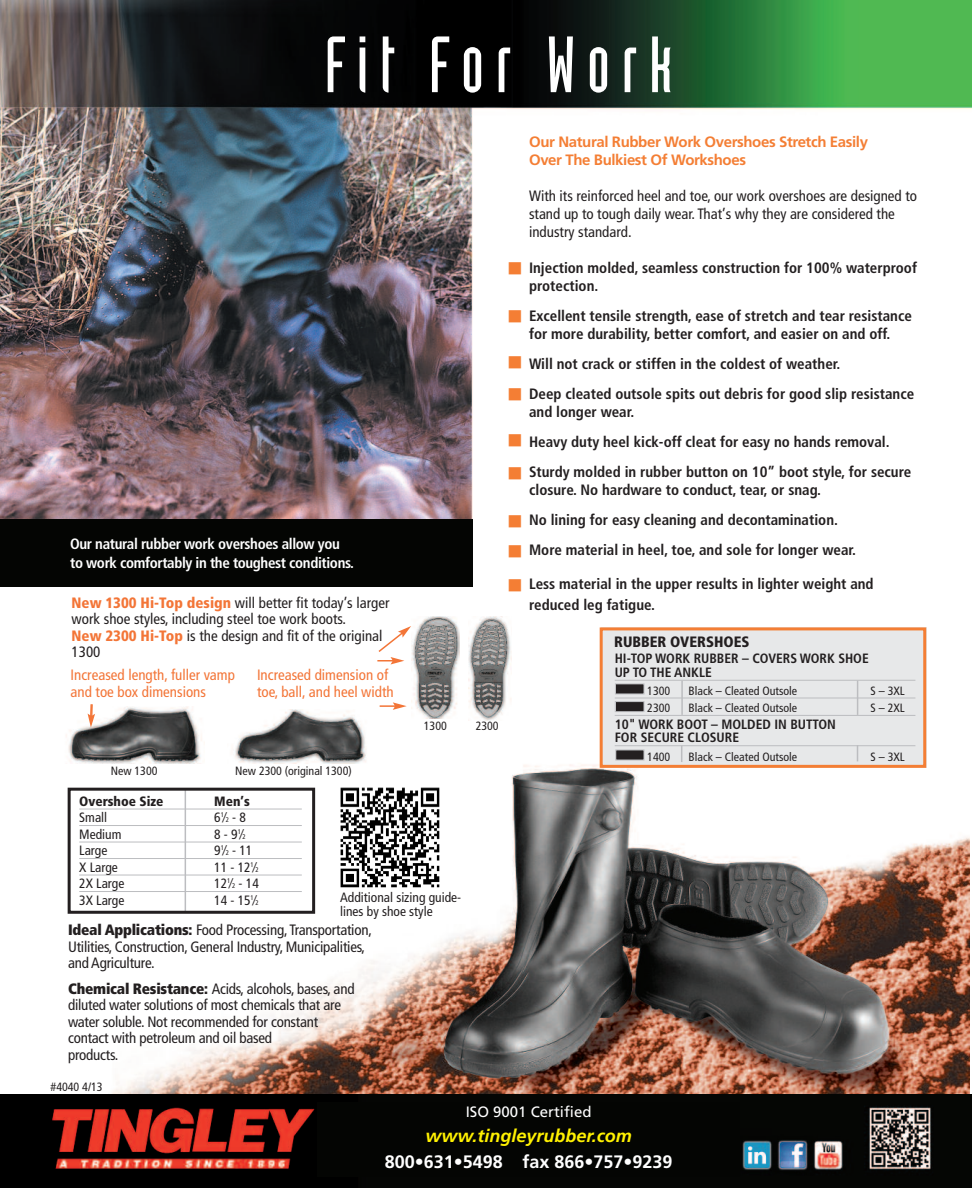
<style>
.page{position:relative;width:972px;height:1188px;background:#fff}
.page>*{position:absolute;margin:0;border:0;box-sizing:border-box;transform-origin:0 0}
.t1{font:78px "Industria Solid";letter-spacing:.15em;color:#fff}
.t2{font:21px "Wingdings";color:#f47e34}
.t3{font:700 18px "Frutiger";color:#fff}
.t4{font:italic 700 18px "Frutiger";color:#fff101}
.t5{font:700 condensed 15px/30px "Frutiger";color:#231f20}
.t6{font:condensed 15px/16.5px "Frutiger";letter-spacing:-.015em;color:#231f20}
.t7{font:condensed 15px/16.5px "Frutiger";color:#f37537}
.t8{font:700 condensed 15px/19.5px "Frutiger";letter-spacing:-.025em;color:#fff}
.t9{font:700 15px/18px "Frutiger";letter-spacing:-.025em;color:#f47e34}
.t10{font:15px "Frutiger";color:#fff}
.t11{font:900 condensed 15px "Frutiger";color:#231f20}
.t12{font:condensed 13.5px/13.5px "Frutiger";color:#231f20}
.t13{font:700 condensed 13.5px/13.5px "Frutiger";color:#231f20}
.t14{font:900 condensed 13.5px "Frutiger";color:#231f20}
.t15{font:condensed 12px "Frutiger";color:#231f20}
.s1{font-weight:900;color:#f37537}
.s2{font-size:6.75px}
.s3{font-weight:900}
</style>
<div class="page">
<img style="left:109px;top:616px;width:860px;height:479px">
<img style="left:0;top:0;width:972px;height:521px">
<div style="left:0;top:519px;width:472px;height:67px;background:#040503"></div>
<hr style="left:79px;top:809px;width:223px;height:1px;background:#bcbdc0">
<hr style="left:79px;top:825px;width:223px;height:1px;background:#bcbdc0">
<hr style="left:79px;top:842px;width:223px;height:1px;background:#bcbdc0">
<hr style="left:79px;top:858px;width:223px;height:1px;background:#bcbdc0">
<hr style="left:79px;top:875px;width:223px;height:1px;background:#bcbdc0">
<hr style="left:79px;top:891px;width:223px;height:1px;background:#bcbdc0">
<hr style="left:185px;top:790px;width:1px;height:121px;background:#bcbdc0">
<div style="left:68px;top:788px;width:247px;height:126px;border:3px solid #231f20"></div>
<img style="left:66px;top:707px;width:138px;height:57px">
<img style="left:228px;top:709px;width:149px;height:55px">
<img style="left:468px;top:617px;width:44px;height:103px">
<img style="left:411px;top:617px;width:49px;height:102px">
<div style="left:70px;top:595px;width:324px;height:73px;background:#fff"></div>
<svg style="left:88px;top:704px;width:7px;height:24px"></svg>
<svg style="left:377px;top:626px;width:34px;height:38px"></svg>
<svg style="left:380px;top:702px;width:27px;height:8px"></svg>
<div style="left:338px;top:787px;width:115px;height:111px;background:#fff"></div>
<img style="left:340px;top:787px;width:100px;height:101px">
<div style="left:601px;top:627px;width:325px;height:140px;background:#e7e8e9"></div>
<hr style="left:615px;top:680px;width:300px;height:1px;background:#bcbdc0">
<hr style="left:615px;top:698px;width:300px;height:1px;background:#bcbdc0">
<hr style="left:615px;top:715px;width:300px;height:1px;background:#bcbdc0">
<hr style="left:615px;top:745px;width:300px;height:1px;background:#bcbdc0">
<div style="left:600px;top:627px;width:326px;height:141px;border:3px solid #f47e34"></div>
<div style="left:616px;top:684px;width:28px;height:10px;background:#231f20"></div>
<div style="left:616px;top:702px;width:28px;height:9px;background:#231f20"></div>
<div style="left:615px;top:701px;width:29px;height:11px;border:1px solid #bcbdc0"></div>
<div style="left:616px;top:750px;width:28px;height:10px;background:#231f20"></div>
<hr style="left:681px;top:681px;width:2px;height:34px;background:#bcbdc0">
<hr style="left:857px;top:681px;width:1px;height:34px;background:#bcbdc0">
<svg style="left:857px;top:746px;width:1px;height:15px"></svg>
<svg style="left:681px;top:746px;width:1px;height:16px"></svg>
<img style="left:0;top:1095px;width:969px;height:93px">
<div style="left:317px;top:1102px;width:423px;height:74px;background:#040503"></div>
<svg style="left:509px;top:357px;width:12px;height:43px"></svg>
<svg style="left:509px;top:435px;width:12px;height:44px"></svg>
<svg style="left:509px;top:515px;width:12px;height:6px"></svg>
<h1 class="t1" style="left:325px;top:36px;width:349px">Fit For Work</h1>
<p class="t8" style="left:70px;top:535px;width:285px">Our natural rubber work overshoes allow you to work comfortably in the toughest conditions.</p>
<p class="t6" style="left:72px;top:595px;width:319px"><span class="s1">New 1300 Hi-Top design</span> will better fit today’s larger work shoe styles, including steel toe work boots.<br><span class="s1">New 2300 Hi-Top</span> is the design and fit of the original 1300</p>
<p class="t7" style="left:71px;top:668px;width:166px">Increased length, fuller vamp and toe box dimensions</p>
<p class="t7" style="left:257px;top:668px;width:138px">Increased dimension of toe, ball, and heel width</p>
<p class="t15" style="left:111px;top:766px;width:48px">New 1300</p>
<p class="t15" style="left:235px;top:766px;width:118px">New 2300 (original 1300)</p>
<p class="t15" style="left:424px;top:721px;width:25px">1300</p>
<p class="t15" style="left:476px;top:721px;width:25px">2300</p>
<p class="t14" style="left:79px;top:796px;width:86px">Overshoe Size</p>
<p class="t14" style="left:214px;top:796px;width:37px">Men’s</p>
<p class="t12" style="left:79px;top:812px;width:29px">Small</p>
<p class="t12" style="left:214px;top:812px;width:33px">6<sup>1</sup>⁄<span class="s2">2</span> - 8</p>
<p class="t12" style="left:79px;top:828px;width:44px">Medium</p>
<p class="t12" style="left:214px;top:828px;width:33px">8 - 9<sup>1</sup>⁄<span class="s2">2</span></p>
<p class="t12" style="left:79px;top:845px;width:30px">Large</p>
<p class="t12" style="left:214px;top:845px;width:40px">9<sup>1</sup>⁄<span class="s2">2</span> - 11</p>
<p class="t12" style="left:79px;top:861px;width:40px">X Large</p>
<p class="t12" style="left:214px;top:861px;width:46px">11 - 12<sup>1</sup>⁄<span class="s2">2</span></p>
<p class="t12" style="left:79px;top:878px;width:47px">2X Large</p>
<p class="t12" style="left:214px;top:878px;width:46px">12<sup>1</sup>⁄<span class="s2">2</span> - 14</p>
<p class="t12" style="left:79px;top:894px;width:47px">3X Large</p>
<p class="t12" style="left:214px;top:894px;width:46px">14 - 15<sup>1</sup>⁄<span class="s2">2</span></p>
<p class="t12" style="left:340px;top:892px;width:123px">Additional sizing guide&shy;lines by shoe style</p>
<p class="t6" style="left:68px;top:923px;width:305px"><span class="s3">Ideal Applications:</span> Food Processing, Transportation,<br>Utilities, Construction, General Industry, Municipalities, and Agriculture.</p>
<p class="t6" style="left:68px;top:982px;width:288px"><span class="s3">Chemical Resistance:</span> Acids, alcohols, bases, and diluted water solutions of most chemicals that are water soluble. Not recommended for constant contact with petroleum and oil based<br>products.</p>
<p class="t15" style="left:51px;top:1082px;width:53px">#4040 4/13</p>
<h2 class="t2" style="left:507px;top:257px;width:17px">■</h2>
<h2 class="t2" style="left:507px;top:305px;width:17px">■</h2>
<h2 class="t2" style="left:507px;top:574px;width:17px">■</h2>
<p class="t9" style="left:529px;top:134px;width:340px">Our Natural Rubber Work Overshoes Stretch Easily<br>Over The Bulkiest Of Workshoes</p>
<p class="t6" style="left:529px;top:188px;width:390px;line-height:18px">With its reinforced heel and toe, our work overshoes are designed to stand up to tough daily wear. That’s why they are considered the industry standard.</p>
<p class="t5" style="left:529px;top:260px;width:389px;line-height:18px">Injection molded, seamless construction for 100% waterproof protection.</p>
<p class="t5" style="left:529px;top:308px;width:384px;line-height:18px">Excellent tensile strength, ease of stretch and tear resistance for more durability, better comfort, and easier on and off.</p>
<p class="t5" style="left:529px;top:350px;width:387px">Will not crack or stiffen in the coldest of weather.<br>Deep cleated outsole spits out debris for good slip resistance</p>
<p class="t5" style="left:529px;top:398px;width:384px">and longer wear.<br>Heavy duty heel kick-off cleat for easy no hands removal.<br>Sturdy molded in rubber button on 10” boot style, for secure</p>
<p class="t5" style="left:529px;top:476px;width:329px">closure. No hardware to conduct, tear, or snag.<br>No lining for easy cleaning and decontamination.<br>More material in heel, toe, and sole for longer wear.</p>
<p class="t5" style="left:529px;top:575px;width:346px;line-height:21px">Less material in the upper results in lighter weight and reduced leg fatigue.</p>
<p class="t11" style="left:614px;top:635px;width:137px">RUBBER OVERSHOES</p>
<p class="t13" style="left:615px;top:653px;width:256px">HI-TOP WORK RUBBER – COVERS WORK SHOE<br>UP TO THE ANKLE</p>
<p class="t15" style="left:647px;top:686px;width:25px">1300</p>
<p class="t15" style="left:689px;top:686px;width:110px">Black – Cleated Outsole</p>
<p class="t15" style="left:871px;top:686px;width:36px">S – 3XL</p>
<p class="t15" style="left:647px;top:703px;width:25px">2300</p>
<p class="t15" style="left:689px;top:703px;width:110px">Black – Cleated Outsole</p>
<p class="t15" style="left:871px;top:703px;width:36px">S – 2XL</p>
<p class="t13" style="left:615px;top:719px;width:223px">10" WORK BOOT – MOLDED IN BUTTON<br>FOR SECURE CLOSURE</p>
<p class="t15" style="left:647px;top:752px;width:25px">1400</p>
<p class="t15" style="left:689px;top:752px;width:110px">Black – Cleated Outsole</p>
<p class="t15" style="left:871px;top:752px;width:36px">S – 3XL</p>
<p class="t10" style="left:466px;top:1106px;width:127px">ISO 9001 Certified</p>
<p class="t4" style="left:426px;top:1129px;width:208px">www.tingleyrubber.com</p>
<p class="t3" style="left:385px;top:1154px;width:289px">800•631•5498 fax 866•757•9239</p>
</div>
